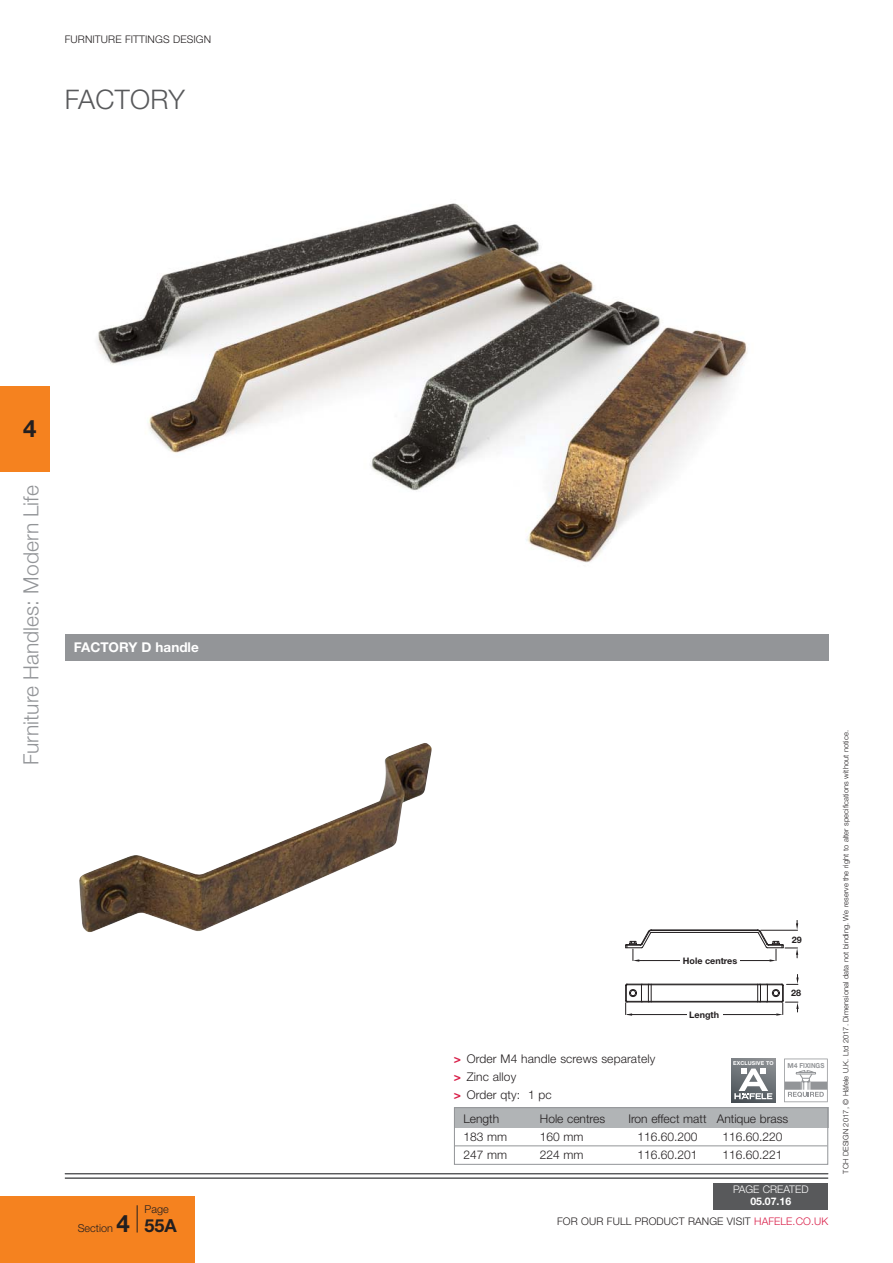
<style>
.page{position:relative;width:893px;height:1263px;background:#fff}
.page>*{position:absolute;margin:0;border:0;box-sizing:border-box;transform-origin:0 0}
.t1{font:300 27px "Helvetica Neue";letter-spacing:.01em;color:#58595b}
.t2{font:700 24px "Helvetica Neue";color:#231f20}
.t3{font:300 21px "Helvetica Neue";color:#939598}
.t4{font:700 13.5px "Helvetica Neue";color:#fff}
.t5{font:300 12px/17.7px "Helvetica Neue";color:#231f20}
.t6{font:300 10.8px "Helvetica Neue";color:#231f20}
.t7{font:300 10.5px "Helvetica Neue";letter-spacing:.01em;color:#231f20}
.t8{font:300 10.5px "Helvetica Neue";color:#fff}
.t9{font:700 10.5px "Helvetica Neue";color:#fff}
.t10{font:700 9px "Helvetica Neue";color:#231f20}
.t11{font:300 7.5px "Helvetica Neue";letter-spacing:.01em;color:#231f20}
.t12{font:700 6.9px "Helvetica Neue LT Pro";color:#939598}
.t13{font:700 5.4px "Helvetica Neue LT Pro";letter-spacing:.02em;color:#fff}
.s1{font-weight:700;font-size:24px}
.s2{font-weight:700;font-size:18px}
.s3{font-weight:700;color:#d91e48}
.s4{color:#d91e48}
</style>
<div class="page">
<div style="left:0;top:1196px;width:195px;height:67px;background:#f5821f"></div>
<div style="left:0;top:386px;width:50px;height:86px;background:#f5821f"></div>
<hr style="left:65px;top:1174px;width:763px;height:1px;background:#58595b">
<hr style="left:65px;top:1177px;width:763px;height:2px;background:#58595b">
<svg style="left:137px;top:1205px;width:1px;height:28px"></svg>
<div style="left:713px;top:1183px;width:115px;height:27px;background:#58595b"></div>
<img style="left:97px;top:203px;width:650px;height:360px">
<div style="left:454px;top:1107px;width:374px;height:21px;background:#b1b4b6"></div>
<hr style="left:455px;top:1145px;width:372px;height:1px;background:#939598">
<div style="left:454px;top:1107px;width:374px;height:58px;border:1px solid #939598"></div>
<div style="left:65px;top:634px;width:763px;height:27px;background:#939598"></div>
<svg style="left:625px;top:920px;width:174px;height:96px"></svg>
<hr style="left:65px;top:1173px;width:763px;height:1px;background:#58595b">
<svg style="left:784px;top:1059px;width:44px;height:43px"></svg>
<svg style="left:731px;top:1059px;width:44px;height:43px"></svg>
<svg style="left:734px;top:1069px;width:38px;height:30px"></svg>
<img style="left:79px;top:743px;width:353px;height:190px">
<p class="t7" style="left:65px;top:36px;width:148px">FURNITURE FITTINGS DESIGN</p>
<h1 class="t1" style="left:65px;top:89px;width:121px">FACTORY</h1>
<h2 class="t2" style="left:23px;top:420px;width:15px">4</h2>
<h3 class="t3" style="left:24px;top:765px;width:282px;rotate:-90deg">Furniture Handles: Modern Life</h3>
<p class="t4" style="left:74px;top:643px;width:126px">FACTORY D handle</p>
<p class="t6" style="left:145px;top:1205px;width:26px">Page</p>
<p class="t6" style="left:78px;top:1225px;width:101px">Section <span class="s1">4</span> <span class="s2">55A</span></p>
<p class="t5" style="left:454px;top:1052px;width:203px"><span class="s3">&gt;</span> Order M4 handle screws separately <span class="s3">&gt;</span> Zinc alloy<br><span class="s3">&gt;</span> Order qty: 1 pc</p>
<p class="t10" style="left:683px;top:957px;width:56px">Hole centres</p>
<p class="t10" style="left:689px;top:1011px;width:31px">Length</p>
<p class="t10" style="left:792px;top:936px;width:12px">29</p>
<p class="t10" style="left:791px;top:990px;width:12px">28</p>
<p class="t13" style="left:733px;top:1060px;width:42px">EXCLUSIVE TO</p>
<p class="t12" style="left:787px;top:1061px;width:39px">M4 FIXINGS</p>
<p class="t5" style="left:463px;top:1111px;width:37px">Length</p>
<p class="t5" style="left:540px;top:1111px;width:67px">Hole centres</p>
<p class="t5" style="left:628px;top:1111px;width:161px">Iron effect matt Antique brass</p>
<p class="t5" style="left:463px;top:1129px;width:45px">183 mm</p>
<p class="t5" style="left:540px;top:1129px;width:45px">160 mm</p>
<p class="t5" style="left:637px;top:1129px;width:62px">116.60.200</p>
<p class="t5" style="left:722px;top:1129px;width:62px">116.60.220</p>
<p class="t5" style="left:463px;top:1147px;width:45px">247 mm</p>
<p class="t5" style="left:540px;top:1147px;width:45px">224 mm</p>
<p class="t5" style="left:637px;top:1147px;width:62px">116.60.201</p>
<p class="t5" style="left:722px;top:1147px;width:62px">116.60.221</p>
<p class="t8" style="left:733px;top:1185px;width:77px">PAGE CREATED</p>
<p class="t9" style="left:750px;top:1198px;width:42px">05.07.16</p>
<p class="t7" style="left:557px;top:1218px;width:272px">FOR OUR FULL PRODUCT RANGE VISIT <span class="s4">HAFELE.CO.UK</span></p>
<p class="t11" style="left:843px;top:1174px;width:445px;rotate:-90deg">TCH DESIGN 2017, © Häfele U.K. Ltd 2017. Dimensional data not binding. We reserve the right to alter specifications without notice.</p>
</div>
